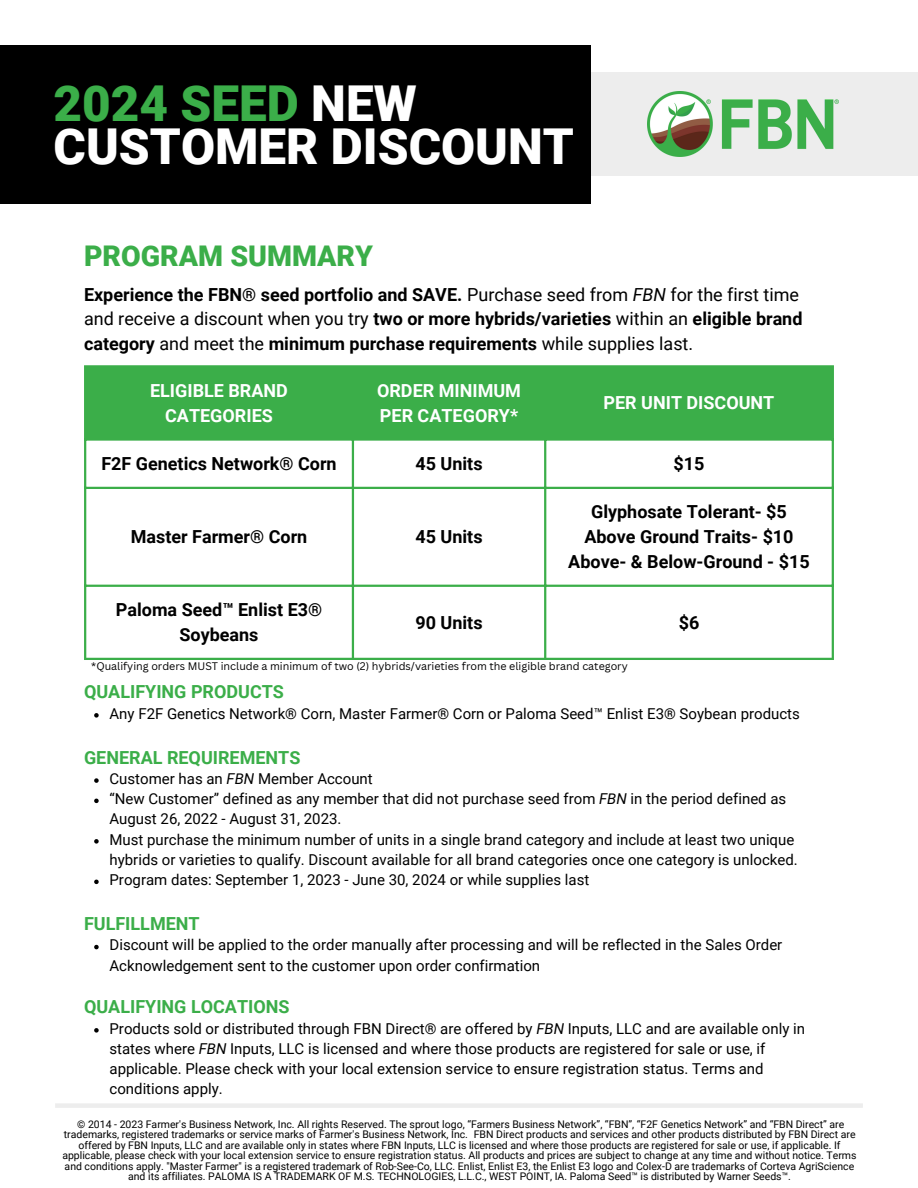
<style>
.page{position:relative;width:918px;height:1188px;background:#fff}
.page>*{position:absolute;margin:0;border:0;box-sizing:border-box;transform-origin:0 0}
.t1{font:900 49.5px "Roboto";color:#fff}
.t2{font:900 49.5px "Roboto";color:#3bae49}
.t3{font:900 28.5px "Roboto";color:#3bae49}
.t4{font:700 18px/24.8px "Roboto";color:#000;text-align:center}
.t5{font:700 18px "Roboto";color:#3bae49}
.t6{font:700 18px/24.8px "Roboto";color:#fff;text-align:center}
.t7{font:15px/20.2px "Roboto";color:#000}
.t8{font:10.65px "Canva Sans";color:#000}
.t9{font:10.5px/10.5px "Roboto";color:#000;text-align:center}
.s1{color:#fff}
.s2{font-weight:400}
.s3{font-weight:400;font-style:italic}
.s4{font-style:italic}
</style>
<div class="page">
<div style="left:86px;top:368px;width:746px;height:70px;background:#3bae49"></div>
<svg style="left:86px;top:441px;width:746px;height:217px"></svg>
<hr style="left:84px;top:368px;width:2px;height:290px;background:#3bae49">
<hr style="left:352px;top:368px;width:2px;height:290px;background:#3bae49">
<hr style="left:544px;top:368px;width:2px;height:290px;background:#3bae49">
<hr style="left:832px;top:368px;width:2px;height:290px;background:#3bae49">
<hr style="left:84px;top:365px;width:750px;height:3px;background:#3bae49">
<hr style="left:84px;top:438px;width:750px;height:3px;background:#3bae49">
<hr style="left:84px;top:487px;width:750px;height:2px;background:#3bae49">
<hr style="left:84px;top:585px;width:750px;height:2px;background:#3bae49">
<hr style="left:84px;top:658px;width:750px;height:2px;background:#3bae49">
<svg style="left:94px;top:713px;width:5px;height:5px"></svg>
<svg style="left:94px;top:778px;width:5px;height:5px"></svg>
<svg style="left:94px;top:799px;width:5px;height:4px"></svg>
<svg style="left:94px;top:839px;width:5px;height:5px"></svg>
<svg style="left:94px;top:880px;width:5px;height:4px"></svg>
<svg style="left:94px;top:945px;width:5px;height:4px"></svg>
<svg style="left:94px;top:1028px;width:5px;height:5px"></svg>
<div style="left:0;top:73px;width:918px;height:103px;background:#ededed"></div>
<div style="left:0;top:45px;width:591px;height:158px;background:#000"></div>
<img style="left:647px;top:92px;width:192px;height:65px">
<div style="left:55px;top:1103px;width:808px;height:5px;background:#ededed"></div>
<p class="t2" style="left:54px;top:75px;width:365px">2024 SEED <span class="s1">NEW</span></p>
<p class="t1" style="left:54px;top:118px;width:522px">CUSTOMER DISCOUNT</p>
<p class="t3" style="left:84px;top:240px;width:290px">PROGRAM SUMMARY</p>
<p class="t4" style="left:84px;top:282px;width:720px;text-align:left">Experience the FBN® seed portfolio and SAVE. <span class="s2">Purchase seed from</span> <span class="s3">FBN</span> <span class="s2">for the first time and receive a discount when you try</span> two or more hybrids/varieties <span class="s2">within an</span> eligible brand category <span class="s2">and meet the</span> minimum purchase requirements <span class="s2">while supplies last.</span></p>
<p class="t6" style="left:150px;top:378px;width:139px">ELIGIBLE BRAND<br>CATEGORIES</p>
<p class="t6" style="left:377px;top:378px;width:145px;text-align:left">ORDER MINIMUM<br>PER CATEGORY*</p>
<p class="t6" style="left:604px;top:391px;width:172px">PER UNIT DISCOUNT</p>
<p class="t4" style="left:101px;top:451px;width:237px">F2F Genetics Network® Corn</p>
<p class="t4" style="left:416px;top:451px;width:69px">45 Units</p>
<p class="t4" style="left:674px;top:451px;width:32px">$15</p>
<p class="t4" style="left:131px;top:524px;width:178px">Master Farmer® Corn</p>
<p class="t4" style="left:416px;top:524px;width:69px">45 Units</p>
<p class="t4" style="left:591px;top:500px;width:197px">Glyphosate Tolerant- $5</p>
<p class="t4" style="left:584px;top:524px;width:211px">Above Ground Traits- $10</p>
<p class="t4" style="left:568px;top:549px;width:243px">Above- &amp; Below-Ground - $15</p>
<p class="t4" style="left:116px;top:598px;width:208px">Paloma Seed™ Enlist E3®<br>Soybeans</p>
<p class="t4" style="left:416px;top:610px;width:69px">90 Units</p>
<p class="t4" style="left:679px;top:610px;width:22px">$6</p>
<p class="t8" style="left:91px;top:658px;width:538px">*Qualifying orders MUST include a minimum of two (2) hybrids/varieties from the eligible brand category</p>
<p class="t5" style="left:84px;top:682px;width:201px">QUALIFYING PRODUCTS</p>
<p class="t7" style="left:110px;top:703px;width:692px">Any F2F Genetics Network® Corn, Master Farmer® Corn or Paloma Seed™ Enlist E3® Soybean products</p>
<p class="t5" style="left:84px;top:747px;width:218px">GENERAL REQUIREMENTS</p>
<p class="t7" style="left:110px;top:769px;width:265px">Customer has an <span class="s4">FBN</span> Member Account</p>
<p class="t7" style="left:110px;top:789px;width:678px">“New Customer” defined as any member that did not purchase seed from <span class="s4">FBN</span> in the period defined as<br>August 26, 2022 - August 31, 2023.</p>
<p class="t7" style="left:110px;top:829px;width:690px">Must purchase the minimum number of units in a single brand category and include at least two unique hybrids or varieties to qualify. Discount available for all brand categories once one category is unlocked.</p>
<p class="t7" style="left:110px;top:870px;width:481px">Program dates: September 1, 2023 - June 30, 2024 or while supplies last</p>
<p class="t5" style="left:84px;top:914px;width:117px">FULFILLMENT</p>
<p class="t7" style="left:110px;top:935px;width:674px">Discount will be applied to the order manually after processing and will be reflected in the Sales Order<br>Acknowledgement sent to the customer upon order confirmation</p>
<p class="t5" style="left:84px;top:997px;width:207px">QUALIFYING LOCATIONS</p>
<p class="t7" style="left:110px;top:1018px;width:697px">Products sold or distributed through FBN Direct® are offered by <span class="s4">FBN</span> Inputs, LLC and are available only in states where <span class="s4">FBN</span> Inputs, LLC is licensed and where those products are registered for sale or use, if applicable. Please check with your local extension service to ensure registration status. Terms and conditions apply.</p>
<p class="t9" style="left:62px;top:1119px;width:796px">© 2014 - 2023 Farmer's Business Network, Inc. All rights Reserved. The sprout logo, “Farmers Business Network”, “FBN”, “F2F Genetics Network” and “FBN Direct” are trademarks, registered trademarks or service marks of Farmer's Business Network, Inc. FBN Direct products and services and other products distributed by FBN Direct are offered by FBN Inputs, LLC and are available only in states where FBN Inputs, LLC is licensed and where those products are registered for sale or use, if applicable. If applicable, please check with your local extension service to ensure registration status. All products and prices are subject to change at any time and without notice. Terms and conditions apply. "Master Farmer" is a registered trademark of Rob-See-Co, LLC. Enlist, Enlist E3, the Enlist E3 logo and Colex-D are trademarks of Corteva AgriScience and its affiliates. PALOMA IS A TRADEMARK OF M.S. TECHNOLOGIES, L.L.C., WEST POINT, IA. Paloma Seed™ is distributed by Warner Seeds™.</p>
</div>
